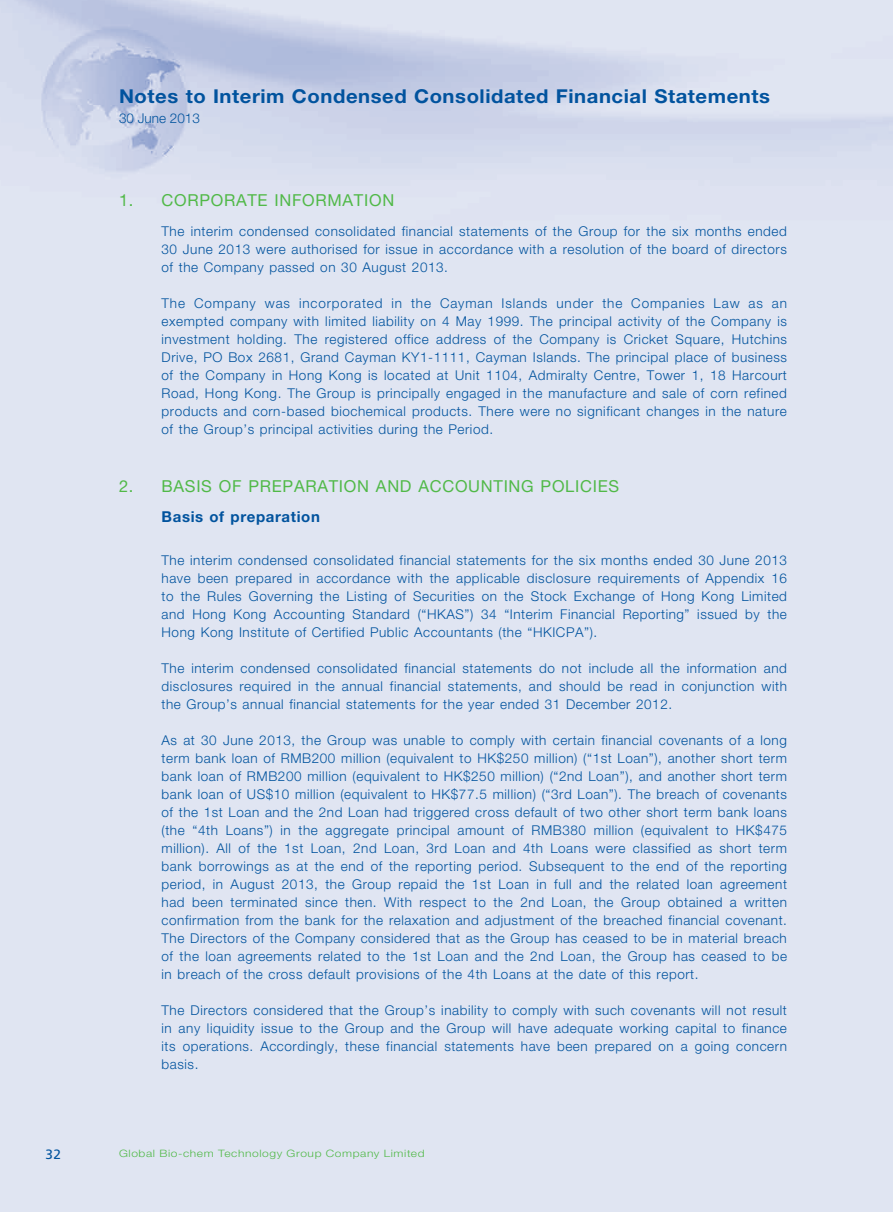
<style>
.page{position:relative;width:893px;height:1212px;background:#fff}
.page>*{position:absolute;margin:0;border:0;box-sizing:border-box;transform-origin:0 0}
.t1{font:700 19.2px "Helvetica Neue";letter-spacing:.03em;color:#01539e;scale:1.06 1}
.t2{font:16.5px "Helvetica Neue";letter-spacing:.04em;color:#51b948}
.t3{font:700 15px "Helvetica Neue";letter-spacing:.04em;color:#01539e}
.t4{font:300 13.5px/18px "Helvetica Neue";letter-spacing:.04em;color:#01539e;text-align:justify}
.t5{font:300 13.5px "Helvetica Neue";color:#01539e}
.t6{font:13.5px "Frutiger";color:#01539e}
.t7{font:300 10.2px "Helvetica Neue";letter-spacing:.05em;color:#51b948;scale:1.18 1}
</style>
<div class="page">
<h1 class="t1" style="left:119px;top:84px;width:616px">Notes to Interim Condensed Consolidated Financial Statements</h1>
<p class="t5" style="left:119px;top:110px;width:82px">30 June 2013</p>
<p class="t2" style="left:119px;top:190px;width:277px">1. CORPORATE INFORMATION</p>
<p class="t4" style="left:162px;top:222px;width:627px">The interim condensed consolidated financial statements of the Group for the six months ended 30 June 2013 were authorised for issue in accordance with a resolution of the board of directors of the Company passed on 30 August 2013.</p>
<p class="t4" style="left:162px;top:294px;width:627px">The Company was incorporated in the Cayman Islands under the Companies Law as an exempted company with limited liability on 4 May 1999. The principal activity of the Company is investment holding. The registered office address of the Company is Cricket Square, Hutchins Drive, PO Box 2681, Grand Cayman KY1-1111, Cayman Islands. The principal place of business of the Company in Hong Kong is located at Unit 1104, Admiralty Centre, Tower 1, 18 Harcourt Road, Hong Kong. The Group is principally engaged in the manufacture and sale of corn refined products and corn-based biochemical products. There were no significant changes in the nature of the Group’s principal activities during the Period.</p>
<p class="t2" style="left:119px;top:476px;width:502px">2. BASIS OF PREPARATION AND ACCOUNTING POLICIES</p>
<p class="t3" style="left:162px;top:508px;width:160px">Basis of preparation</p>
<p class="t4" style="left:162px;top:551px;width:627px">The interim condensed consolidated financial statements for the six months ended 30 June 2013 have been prepared in accordance with the applicable disclosure requirements of Appendix 16 to the Rules Governing the Listing of Securities on the Stock Exchange of Hong Kong Limited and Hong Kong Accounting Standard (“HKAS”) 34 “Interim Financial Reporting” issued by the Hong Kong Institute of Certified Public Accountants (the “HKICPA”).</p>
<p class="t4" style="left:162px;top:659px;width:627px">The interim condensed consolidated financial statements do not include all the information and disclosures required in the annual financial statements, and should be read in conjunction with the Group’s annual financial statements for the year ended 31 December 2012.</p>
<p class="t4" style="left:162px;top:731px;width:627px">As at 30 June 2013, the Group was unable to comply with certain financial covenants of a long term bank loan of RMB200 million (equivalent to HK$250 million) (“1st Loan”), another short term bank loan of RMB200 million (equivalent to HK$250 million) (“2nd Loan”), and another short term bank loan of US$10 million (equivalent to HK$77.5 million) (“3rd Loan”). The breach of covenants of the 1st Loan and the 2nd Loan had triggered cross default of two other short term bank loans (the “4th Loans”) in the aggregate principal amount of RMB380 million (equivalent to HK$475 million). All of the 1st Loan, 2nd Loan, 3rd Loan and 4th Loans were classified as short term bank borrowings as at the end of the reporting period. Subsequent to the end of the reporting period, in August 2013, the Group repaid the 1st Loan in full and the related loan agreement had been terminated since then. With respect to the 2nd Loan, the Group obtained a written confirmation from the bank for the relaxation and adjustment of the breached financial covenant.<br>The Directors of the Company considered that as the Group has ceased to be in material breach of the loan agreements related to the 1st Loan and the 2nd Loan, the Group has ceased to be in breach of the cross default provisions of the 4th Loans at the date of this report.</p>
<p class="t4" style="left:162px;top:1000px;width:627px">The Directors considered that the Group’s inability to comply with such covenants will not result in any liquidity issue to the Group and the Group will have adequate working capital to finance its operations. Accordingly, these financial statements have been prepared on a going concern basis.</p>
<p class="t6" style="left:45px;top:1146px;width:17px">32</p>
<p class="t7" style="left:119px;top:1147px;width:260px">Global Bio-chem Technology Group Company Limited</p>
</div>
